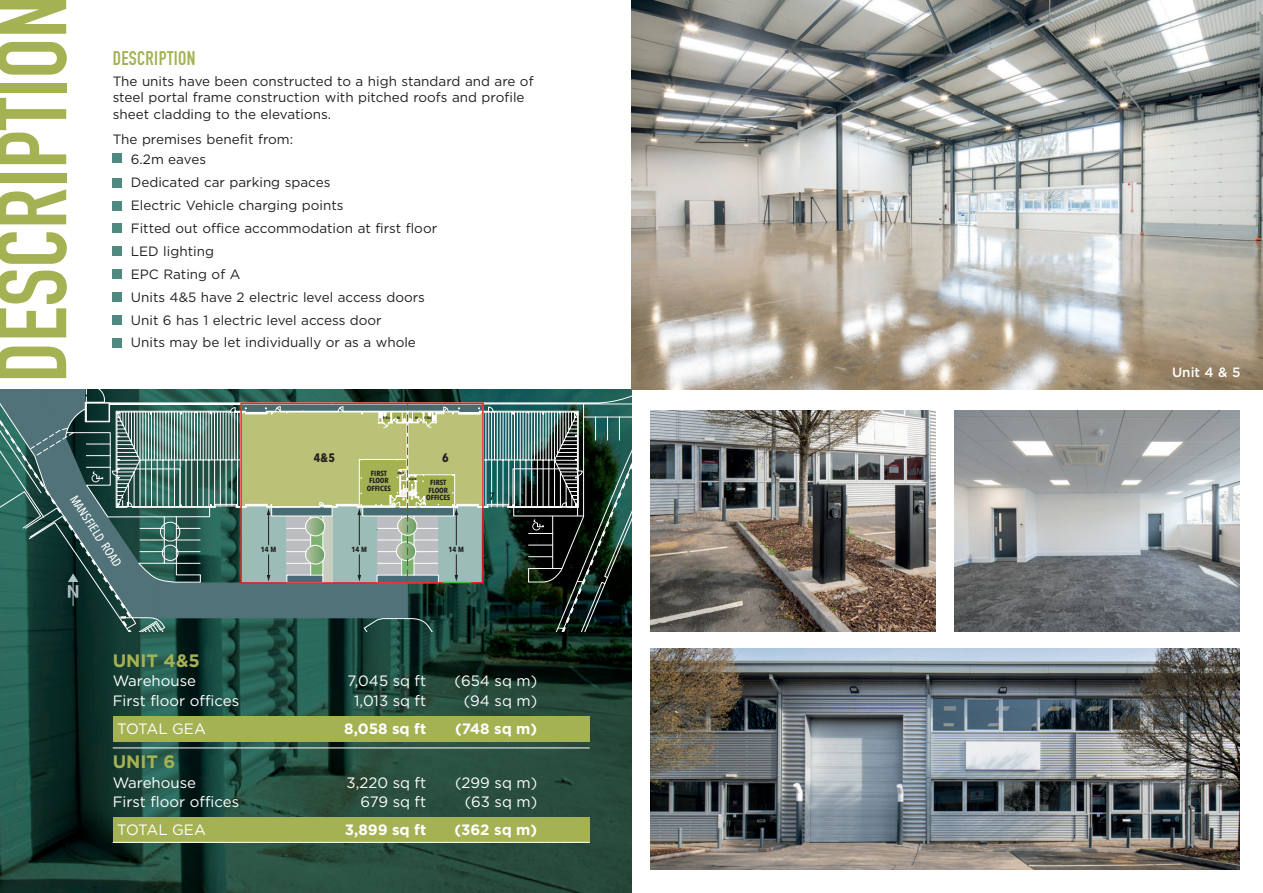
<style>
.page{position:relative;width:1263px;height:893px;background:#fff}
.page>*{position:absolute;margin:0;border:0;box-sizing:border-box;transform-origin:0 0}
.t1{font:700 97.5px "DIN Condensed";color:#a5b253}
.t2{font:700 19.5px "DIN Condensed";letter-spacing:.02em;color:#a5b253}
.t3{font:700 18px "Gotham";color:#a5b253}
.t4{font:15px "Gotham";color:#fff}
.t5{font:700 15px "Gotham";color:#fff}
.t6{font:15px "Gotham";letter-spacing:-.025em;color:#fff}
.t7{font:13.5px/23px "Gotham";color:#231f20}
.t8{font:500 13.5px "Gotham";color:#fff}
.t9{font:500 12.45px "Avenir Next Condensed";color:#fff}
.t10{font:700 12.15px "Avenir Next Condensed";color:#231f20}
.t11{font:600 10.5px "Avenir Next Condensed";color:#231f20}
.t12{font:700 7.35px/7.4px "Avenir Next Condensed";color:#231f20;text-align:center}
.t13{font:700 3.45px "Avenir Next Condensed";color:#231f20}
</style>
<div class="page">
<img style="left:0;top:632px;width:631px;height:261px">
<svg style="left:583px;top:389px;width:48px;height:243px"></svg>
<svg style="left:0;top:389px;width:583px;height:243px"></svg>
<div style="left:113px;top:817px;width:477px;height:26px;background:#a5b253"></div>
<div style="left:113px;top:717px;width:477px;height:25px;background:#a5b253"></div>
<hr style="left:113px;top:747px;width:477px;height:1px;background:#fff">
<hr style="left:113px;top:842px;width:477px;height:1px;background:#fff">
<div style="left:113px;top:154px;width:9px;height:9px;background:#508980"></div>
<div style="left:113px;top:178px;width:9px;height:9px;background:#508980"></div>
<div style="left:113px;top:201px;width:9px;height:9px;background:#508980"></div>
<div style="left:113px;top:224px;width:9px;height:9px;background:#508980"></div>
<div style="left:113px;top:247px;width:9px;height:9px;background:#508980"></div>
<div style="left:113px;top:270px;width:9px;height:9px;background:#508980"></div>
<div style="left:113px;top:292px;width:9px;height:10px;background:#508980"></div>
<div style="left:113px;top:315px;width:9px;height:10px;background:#508980"></div>
<div style="left:113px;top:338px;width:9px;height:9px;background:#508980"></div>
<img style="left:631px;top:0;width:632px;height:389px">
<img style="left:651px;top:410px;width:284px;height:222px">
<img style="left:955px;top:410px;width:284px;height:222px">
<img style="left:651px;top:648px;width:588px;height:221px">
<h1 class="t1" style="left:-34px;top:383px;width:389px;rotate:-90deg">DESCRIPTION</h1>
<h2 class="t2" style="left:113px;top:45px;width:84px">DESCRIPTION</h2>
<p class="t7" style="left:113px;top:72px;width:422px;line-height:16.5px">The units have been constructed to a high standard and are of steel portal frame construction with pitched roofs and profile sheet cladding to the elevations.</p>
<p class="t7" style="left:131px;top:128px;width:164px;line-height:20.7px;text-indent:-18px">The premises benefit from:<br>6.2m eaves</p>
<p class="t7" style="left:131px;top:171px;width:308px">Dedicated car parking spaces<br>Electric Vehicle charging points<br>Fitted out office accommodation at first floor<br>LED lighting<br>EPC Rating of A<br>Units 4&amp;5 have 2 electric level access doors<br>Unit 6 has 1 electric level access door<br>Units may be let individually or as a whole</p>
<p class="t13" style="left:383px;top:415px;width:9px">F/Dis</p>
<p class="t13" style="left:425px;top:415px;width:9px">F/Dis</p>
<p class="t13" style="left:397px;top:415px;width:4px">M</p>
<p class="t13" style="left:415px;top:415px;width:4px">M</p>
<p class="t10" style="left:314px;top:450px;width:23px">4&amp;5</p>
<p class="t10" style="left:442px;top:450px;width:8px">6</p>
<p class="t12" style="left:371px;top:469px;width:18px">FIRST</p>
<p class="t13" style="left:397px;top:471px;width:9px">store</p>
<p class="t12" style="left:367px;top:477px;width:26px">FLOOR<br>OFFICES</p>
<p class="t13" style="left:409px;top:476px;width:9px">store</p>
<p class="t12" style="left:426px;top:479px;width:26px">FIRST<br>FLOOR<br>OFFICES</p>
<p class="t11" style="left:121px;top:487px;width:7px">3</p>
<p class="t11" style="left:490px;top:487px;width:7px">7</p>
<p class="t9" style="left:80px;top:492px;width:84px;rotate:57deg">MANSFIELD ROAD</p>
<p class="t12" style="left:261px;top:546px;width:17px">14 M</p>
<p class="t12" style="left:352px;top:546px;width:17px">14 M</p>
<p class="t12" style="left:449px;top:546px;width:17px">14 M</p>
<h3 class="t3" style="left:113px;top:650px;width:89px">UNIT 4&amp;5</h3>
<p class="t4" style="left:113px;top:673px;width:85px">Warehouse</p>
<p class="t4" style="left:347px;top:673px;width:80px">7,045 sq ft</p>
<p class="t4" style="left:455px;top:673px;width:84px">(654 sq m)</p>
<p class="t4" style="left:113px;top:692px;width:128px">First floor offices</p>
<p class="t4" style="left:354px;top:692px;width:73px">1,013 sq ft</p>
<p class="t4" style="left:464px;top:692px;width:75px">(94 sq m)</p>
<p class="t6" style="left:117px;top:720px;width:90px">TOTAL GEA</p>
<p class="t5" style="left:344px;top:720px;width:83px">8,058 sq ft</p>
<p class="t5" style="left:455px;top:720px;width:84px">(748 sq m)</p>
<h3 class="t3" style="left:113px;top:752px;width:64px">UNIT 6</h3>
<p class="t4" style="left:113px;top:774px;width:85px">Warehouse</p>
<p class="t4" style="left:347px;top:774px;width:81px">3,220 sq ft</p>
<p class="t4" style="left:455px;top:774px;width:84px">(299 sq m)</p>
<p class="t4" style="left:113px;top:794px;width:128px">First floor offices</p>
<p class="t4" style="left:360px;top:794px;width:67px">679 sq ft</p>
<p class="t4" style="left:465px;top:794px;width:74px">(63 sq m)</p>
<p class="t6" style="left:117px;top:822px;width:90px">TOTAL GEA</p>
<p class="t5" style="left:345px;top:821px;width:83px">3,899 sq ft</p>
<p class="t5" style="left:454px;top:821px;width:84px">(362 sq m)</p>
<p class="t8" style="left:1172px;top:363px;width:70px">Unit 4 &amp; 5</p>
</div>
